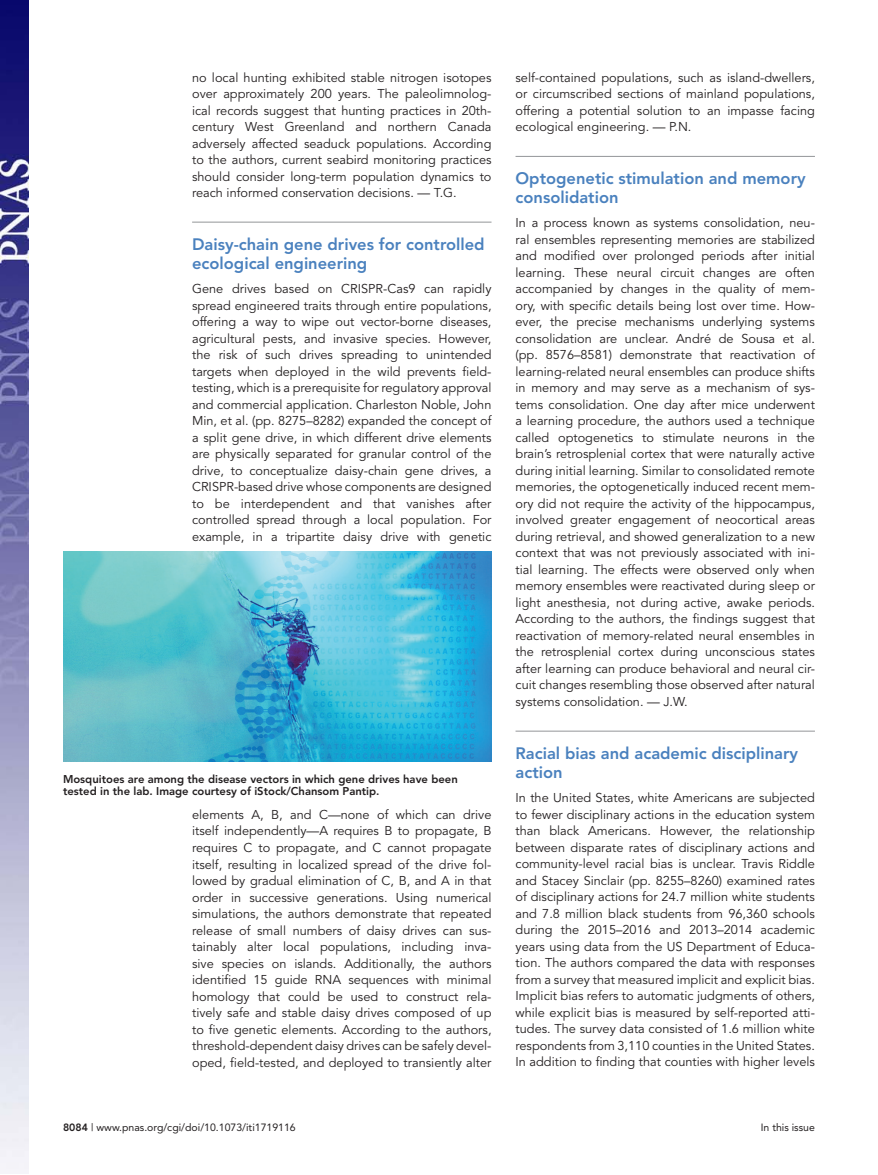
<style>
.page{position:relative;width:878px;height:1175px;background:#fff}
.page>*{position:absolute;margin:0;border:0;box-sizing:border-box;transform-origin:0 0}
.t1{font:800 16.5px/19.5px "Avenir";color:#4a81be}
.t2{font:12.75px/16.5px "Avenir";color:#231f20;text-align:justify}
.t3{font:800 11.25px/12.3px "Avenir";color:#231f20}
.t4{font:10.5px "Avenir";color:#231f20}
.s1{font-weight:800}
</style>
<div class="page">
<img style="left:0;top:0;width:28px;height:1173px">
<hr style="left:192px;top:222px;width:299px;height:1px;background:#939598">
<hr style="left:515px;top:156px;width:299px;height:1px;background:#939598">
<hr style="left:515px;top:730px;width:299px;height:1px;background:#939598">
<img style="left:63px;top:551px;width:428px;height:211px">
<p class="t2" style="left:192px;top:69px;width:301px">no local hunting exhibited stable nitrogen isotopes over approximately 200 years. The paleolimnolog&shy;ical records suggest that hunting practices in 20th&shy;century West Greenland and northern Canada adversely affected seaduck populations. According to the authors, current seabird monitoring practices should consider long-term population dynamics to reach informed conservation decisions. — T.G.</p>
<p class="t1" style="left:192px;top:234px;width:294px">Daisy-chain gene drives for controlled ecological engineering</p>
<p class="t2" style="left:192px;top:281px;width:301px">Gene drives based on CRISPR-Cas9 can rapidly spread engineered traits through entire populations, offering a way to wipe out vector-borne diseases, agricultural pests, and invasive species. However, the risk of such drives spreading to unintended targets when deployed in the wild prevents field&shy;testing, which is a prerequisite for regulatory approval and commercial application. Charleston Noble, John Min, et al. (pp. 8275–8282) expanded the concept of a split gene drive, in which different drive elements are physically separated for granular control of the drive, to conceptualize daisy-chain gene drives, a CRISPR-based drive whose components are designed to be interdependent and that vanishes after controlled spread through a local population. For example, in a tripartite daisy drive with genetic</p>
<p class="t3" style="left:63px;top:773px;width:396px">Mosquitoes are among the disease vectors in which gene drives have been tested in the lab. Image courtesy of iStock/Chansom Pantip.</p>
<p class="t2" style="left:192px;top:806px;width:301px">elements A, B, and C—none of which can drive itself independently—A requires B to propagate, B requires C to propagate, and C cannot propagate itself, resulting in localized spread of the drive fol&shy;lowed by gradual elimination of C, B, and A in that order in successive generations. Using numerical simulations, the authors demonstrate that repeated release of small numbers of daisy drives can sus&shy;tainably alter local populations, including inva&shy;sive species on islands. Additionally, the authors identified 15 guide RNA sequences with minimal homology that could be used to construct rela&shy;tively safe and stable daisy drives composed of up to five genetic elements. According to the authors, threshold-dependent daisy drives can be safely devel&shy;oped, field-tested, and deployed to transiently alter</p>
<p class="t2" style="left:515px;top:69px;width:301px">self-contained populations, such as island-dwellers, or circumscribed sections of mainland populations, offering a potential solution to an impasse facing ecological engineering. — P.N.</p>
<p class="t1" style="left:515px;top:168px;width:291px">Optogenetic stimulation and memory consolidation</p>
<p class="t2" style="left:515px;top:215px;width:301px">In a process known as systems consolidation, neu&shy;ral ensembles representing memories are stabilized and modified over prolonged periods after initial learning. These neural circuit changes are often accompanied by changes in the quality of mem&shy;ory, with specific details being lost over time. How&shy;ever, the precise mechanisms underlying systems consolidation are unclear. André de Sousa et al. (pp. 8576–8581) demonstrate that reactivation of learning-related neural ensembles can produce shifts in memory and may serve as a mechanism of sys&shy;tems consolidation. One day after mice underwent a learning procedure, the authors used a technique called optogenetics to stimulate neurons in the brain’s retrosplenial cortex that were naturally active during initial learning. Similar to consolidated remote memories, the optogenetically induced recent mem&shy;ory did not require the activity of the hippocampus, involved greater engagement of neocortical areas during retrieval, and showed generalization to a new context that was not previously associated with ini&shy;tial learning. The effects were observed only when memory ensembles were reactivated during sleep or light anesthesia, not during active, awake periods.<br>According to the authors, the findings suggest that reactivation of memory-related neural ensembles in the retrosplenial cortex during unconscious states after learning can produce behavioral and neural cir&shy;cuit changes resembling those observed after natural systems consolidation. — J.W.</p>
<p class="t1" style="left:515px;top:743px;width:284px">Racial bias and academic disciplinary action</p>
<p class="t2" style="left:515px;top:789px;width:301px">In the United States, white Americans are subjected to fewer disciplinary actions in the education system than black Americans. However, the relationship between disparate rates of disciplinary actions and community-level racial bias is unclear. Travis Riddle and Stacey Sinclair (pp. 8255–8260) examined rates of disciplinary actions for 24.7 million white students and 7.8 million black students from 96,360 schools during the 2015–2016 and 2013–2014 academic years using data from the US Department of Educa&shy;tion. The authors compared the data with responses from a survey that measured implicit and explicit bias.<br>Implicit bias refers to automatic judgments of others, while explicit bias is measured by self-reported atti&shy;tudes. The survey data consisted of 1.6 million white respondents from 3,110 counties in the United States.<br>In addition to finding that counties with higher levels</p>
<p class="t4" style="left:63px;top:1121px;width:234px"><span class="s1">8084</span> | www.pnas.org/cgi/doi/10.1073/iti1719116</p>
<p class="t4" style="left:760px;top:1121px;width:56px">In this issue</p>
</div>
